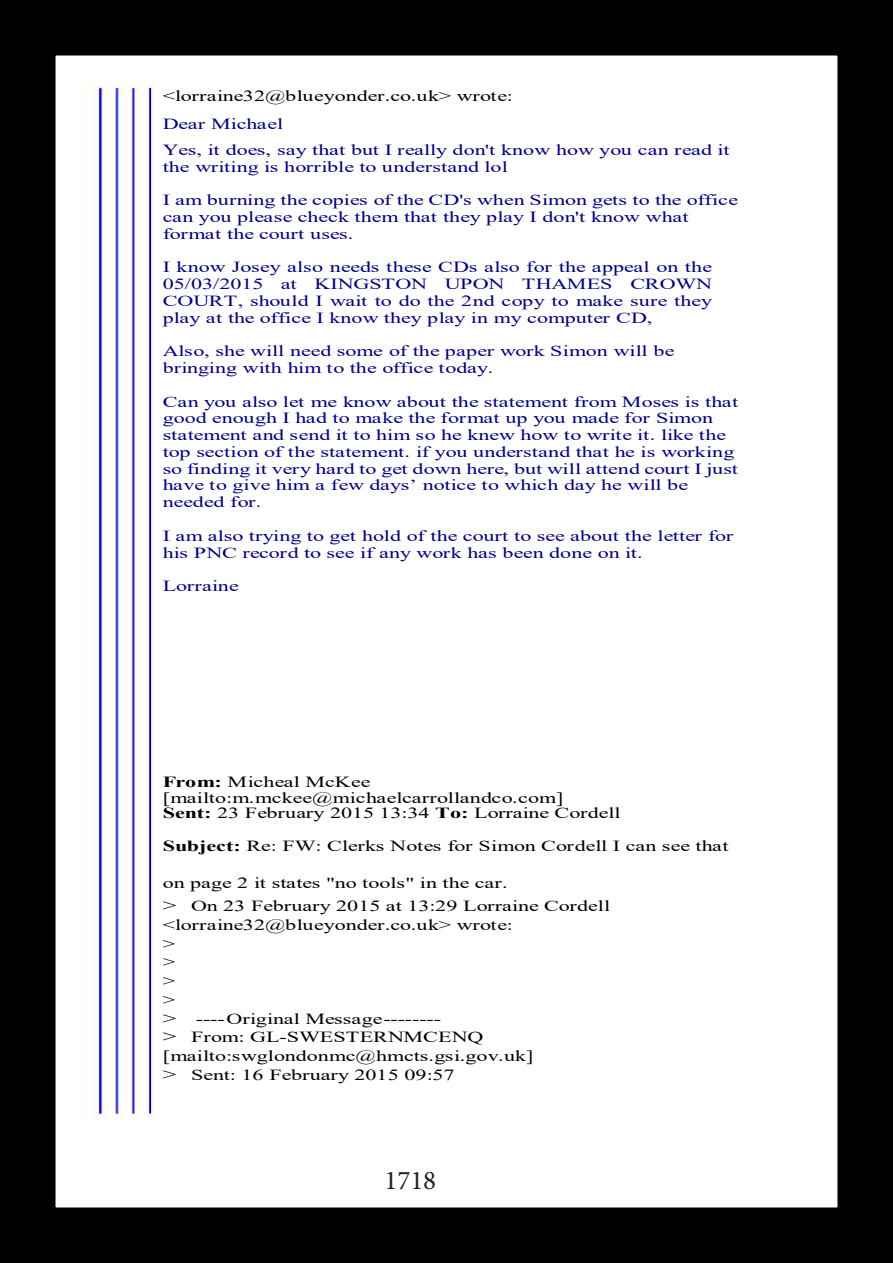
<style>
.page{position:relative;width:893px;height:1263px;background:#fff}
.page>*{position:absolute;margin:0;border:0;box-sizing:border-box;transform-origin:0 0}
.t1{font:27px "Minion Pro";color:#231f20}
.t2{font:15.45px/16.8px "Times New Roman";color:#000080;scale:1.43 1}
.t3{font:15.45px/18.8px "Times New Roman";color:#000;scale:1.43 1}
.s1{color:#000}
.s2{font-weight:700}
.s3{font-size:16.8px}
</style>
<div class="page">
<img style="left:85px;top:81px;width:69px;height:1037px">
<div style="left:0;top:0;width:893px;height:1263px;border:56px solid #000"></div>
<svg style="left:892px;top:0;width:1px;height:1263px"></svg>
<p class="t2" style="left:163px;top:82px;width:398px;line-height:26.8px"><span class="s1">&lt;lorraine32@blueyonder.co.uk&gt; wrote:<br></span>Dear Michael<br>Yes, it does, say that but I really don't know how you can read it</p>
<p class="t2" style="left:163px;top:149px;width:404px;line-height:33.6px">the writing is horrible to understand lol<br>I am burning the copies of the CD's when Simon gets to the office</p>
<p class="t2" style="left:163px;top:208px;width:369px">can you please check them that they play I don't know what format the court uses.</p>
<p class="t2" style="left:163px;top:258px;width:386px;text-align:justify">I know Josey also needs these CDs also for the appeal on the 05/03/2015 at KINGSTON UPON THAMES CROWN COURT, should I wait to do the 2nd copy to make sure they play at the office I know they play in my computer CD,</p>
<p class="t2" style="left:163px;top:342px;width:359px">Also, she will need some of the paper work Simon will be bringing with him to the office today.</p>
<p class="t2" style="left:163px;top:392px;width:404px">Can you also let me know about the statement from Moses is that good enough I had to make the format up you made for Simon statement and send it to him so he knew how to write it. like the top section of the statement. if you understand that he is working so finding it very hard to get down here, but will attend court I just have to give him a few days’ notice to which day he will be needed for.</p>
<p class="t2" style="left:163px;top:527px;width:400px">I am also trying to get hold of the court to see about the letter for his PNC record to see if any work has been done on it.</p>
<p class="t2" style="left:163px;top:577px;width:55px">Lorraine</p>
<p class="t3" style="left:163px;top:774px;width:322px;line-height:15.5px"><span class="s2">From:</span> Micheal McKee [mailto:m.mckee@michaelcarrollandco.com]<br><span class="s2">Sent:</span> 23 February 2015 13:34 <span class="s2">To:</span> Lorraine Cordell</p>
<p class="t3" style="left:163px;top:836px;width:397px"><span class="s2">Subject:</span> Re: FW: Clerks Notes for Simon Cordell I can see that</p>
<p class="t3" style="left:163px;top:871px;width:314px;line-height:22.8px">on page 2 it states "no tools" in the car.<br><span class="s3">&gt;</span> On 23 February 2015 at 13:29 Lorraine Cordell</p>
<p class="t3" style="left:163px;top:915px;width:261px">&lt;lorraine32@blueyonder.co.uk&gt; wrote:<br>&gt;<br>&gt;<br>&gt;<br>&gt;<br><span class="s3">&gt;</span> ----Original Message--------<br><span class="s3">&gt;</span> From: GL-SWESTERNMCENQ [mailto:swglondonmc@hmcts.gsi.gov.uk] <span class="s3">&gt;</span> Sent: 16 February 2015 09:57</p>
<h1 class="t1" style="left:384px;top:1162px;width:53px">1718</h1>
</div>
